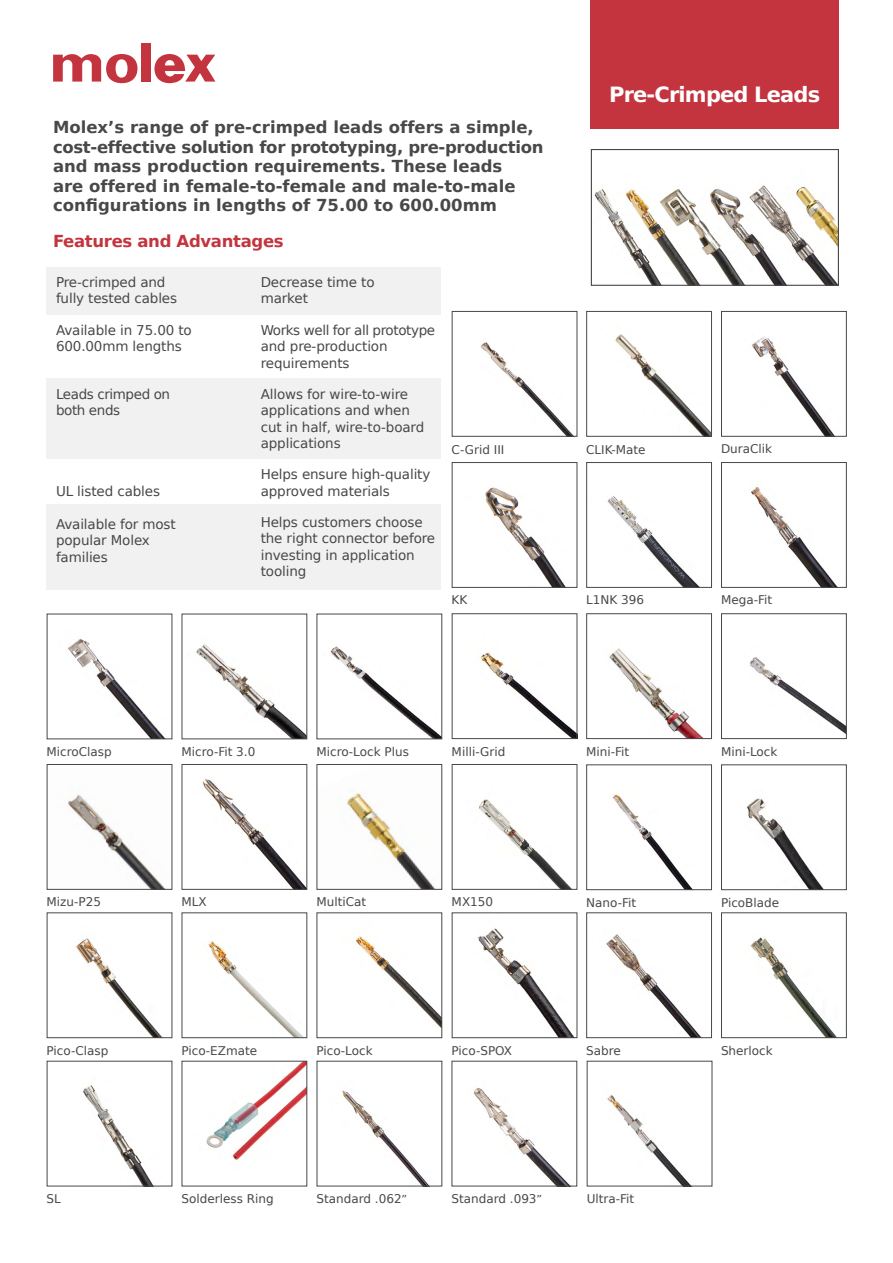
<style>
.page{position:relative;width:893px;height:1263px;background:#fff}
.page>*{position:absolute;margin:0;border:0;box-sizing:border-box;transform-origin:0 0}
.t1{font:700 21px "Bitstream Vera Sans";letter-spacing:-.04em;color:#fff}
.t2{font:700 16.5px/19.5px "Bitstream Vera Sans";color:#484848}
.t3{font:700 16.5px "Bitstream Vera Sans";letter-spacing:-.02em;color:#c3343e}
.t4{font:13.5px/16.5px "Bitstream Vera Sans";letter-spacing:-.01em;color:#484848}
.t5{font:13.5px/16.5px "Bitstream Vera Sans";letter-spacing:-.03em;color:#484848}
.t6{font:12px "Bitstream Vera Sans";color:#484848}
.s1{font-size:10.95px}
</style>
<div class="page">
<img style="left:594px;top:185px;width:243px;height:99px">
<div style="left:591px;top:149px;width:248px;height:137px;border:1px solid #484848"></div>
<img style="left:474px;top:1087px;width:95px;height:97px">
<div style="left:451px;top:1061px;width:126px;height:125px;border:1px solid #484848"></div>
<img style="left:607px;top:1095px;width:83px;height:89px">
<img style="left:355px;top:936px;width:85px;height:91px">
<div style="left:316px;top:912px;width:126px;height:126px;border:1px solid #484848"></div>
<img style="left:609px;top:648px;width:93px;height:89px">
<div style="left:586px;top:613px;width:126px;height:126px;border:1px solid #484848"></div>
<img style="left:480px;top:653px;width:95px;height:84px">
<div style="left:452px;top:613px;width:125px;height:126px;border:1px solid #484848"></div>
<img style="left:749px;top:657px;width:96px;height:77px">
<div style="left:721px;top:613px;width:126px;height:126px;border:1px solid #484848"></div>
<img style="left:478px;top:928px;width:96px;height:108px">
<img style="left:208px;top:941px;width:94px;height:95px">
<img style="left:76px;top:938px;width:85px;height:98px">
<img style="left:196px;top:644px;width:109px;height:93px">
<img style="left:330px;top:646px;width:110px;height:91px">
<img style="left:68px;top:638px;width:96px;height:99px">
<img style="left:202px;top:778px;width:103px;height:110px">
<div style="left:181px;top:764px;width:126px;height:126px;border:1px solid #484848"></div>
<img style="left:68px;top:794px;width:97px;height:94px">
<div style="left:47px;top:764px;width:125px;height:126px;border:1px solid #484848"></div>
<img style="left:347px;top:793px;width:88px;height:95px">
<div style="left:316px;top:764px;width:126px;height:126px;border:1px solid #484848"></div>
<img style="left:479px;top:799px;width:92px;height:89px">
<div style="left:452px;top:764px;width:125px;height:126px;border:1px solid #484848"></div>
<img style="left:747px;top:798px;width:76px;height:90px">
<div style="left:721px;top:764px;width:126px;height:126px;border:1px solid #484848"></div>
<img style="left:613px;top:794px;width:79px;height:94px">
<div style="left:586px;top:764px;width:126px;height:126px;border:1px solid #484848"></div>
<img style="left:607px;top:496px;width:92px;height:90px">
<div style="left:586px;top:462px;width:126px;height:126px;border:1px solid #484848"></div>
<img style="left:750px;top:487px;width:87px;height:99px">
<div style="left:721px;top:462px;width:126px;height:126px;border:1px solid #484848"></div>
<img style="left:485px;top:487px;width:80px;height:99px">
<div style="left:452px;top:462px;width:125px;height:126px;border:1px solid #484848"></div>
<img style="left:606px;top:934px;width:94px;height:102px">
<div style="left:586px;top:912px;width:126px;height:126px;border:1px solid #484848"></div>
<img style="left:750px;top:937px;width:86px;height:99px">
<div style="left:721px;top:912px;width:126px;height:126px;border:1px solid #484848"></div>
<img style="left:83px;top:1085px;width:70px;height:99px">
<img style="left:206px;top:1063px;width:99px;height:97px">
<img style="left:615px;top:334px;width:95px;height:101px">
<div style="left:586px;top:311px;width:126px;height:126px;border:1px solid #484848"></div>
<img style="left:752px;top:336px;width:82px;height:99px">
<div style="left:721px;top:311px;width:126px;height:126px;border:1px solid #484848"></div>
<img style="left:480px;top:342px;width:93px;height:93px">
<div style="left:452px;top:311px;width:125px;height:126px;border:1px solid #484848"></div>
<img style="left:342px;top:1090px;width:86px;height:94px">
<div style="left:141px;top:43px;width:10px;height:39px;background:#c3343e"></div>
<svg style="left:53px;top:54px;width:84px;height:29px"></svg>
<svg style="left:154px;top:54px;width:61px;height:29px"></svg>
<div style="left:46px;top:267px;width:395px;height:47px;background:#f1f1f1"></div>
<div style="left:46px;top:378px;width:395px;height:81px;background:#f1f1f1"></div>
<div style="left:46px;top:504px;width:395px;height:86px;background:#f1f1f1"></div>
<div style="left:591px;top:0;width:248px;height:128px;background:#c3343e"></div>
<p class="t2" style="left:53px;top:118px;width:492px">Molex’s range of pre-crimped leads offers a simple, cost-effective solution for prototyping, pre-production and mass production requirements. These leads<br>are offered in female-to-female and male-to-male configurations in lengths of 75.00 to 600.00mm</p>
<p class="t3" style="left:53px;top:231px;width:232px">Features and Advantages</p>
<h1 class="t1" style="left:609px;top:82px;width:213px">Pre-Crimped Leads</h1>
<p class="t4" style="left:56px;top:274px;width:123px">Pre-crimped and fully tested cables</p>
<p class="t4" style="left:56px;top:322px;width:137px">Available in 75.00 to<br>600.00mm lengths</p>
<p class="t5" style="left:56px;top:386px;width:116px">Leads crimped on both ends</p>
<p class="t4" style="left:56px;top:483px;width:106px">UL listed cables</p>
<p class="t4" style="left:56px;top:516px;width:121px">Available for most popular Molex families</p>
<p class="t4" style="left:261px;top:274px;width:115px">Decrease time to market</p>
<p class="t5" style="left:261px;top:322px;width:176px">Works well for all prototype and pre-production requirements</p>
<p class="t4" style="left:261px;top:386px;width:165px">Allows for wire-to-wire applications and when cut in half, wire-to-board applications</p>
<p class="t4" style="left:261px;top:466px;width:171px">Helps ensure high-quality approved materials</p>
<p class="t4" style="left:261px;top:514px;width:176px">Helps customers choose the right connector before investing in application tooling</p>
<p class="t6" style="left:452px;top:442px;width:54px">C-Grid III</p>
<p class="t6" style="left:586px;top:442px;width:61px">CLIK-Mate</p>
<p class="t6" style="left:721px;top:442px;width:53px">DuraClik</p>
<p class="t6" style="left:452px;top:593px;width:17px">KK</p>
<p class="t6" style="left:586px;top:593px;width:59px">L1NK 396</p>
<p class="t6" style="left:721px;top:593px;width:53px">Mega-Fit</p>
<p class="t6" style="left:47px;top:744px;width:67px">MicroClasp</p>
<p class="t6" style="left:181px;top:744px;width:75px">Micro-Fit 3.0</p>
<p class="t6" style="left:316px;top:745px;width:94px">Micro-Lock Plus</p>
<p class="t6" style="left:452px;top:744px;width:55px">Milli-Grid</p>
<p class="t6" style="left:586px;top:744px;width:45px">Mini-Fit</p>
<p class="t6" style="left:721px;top:744px;width:58px">Mini-Lock</p>
<p class="t6" style="left:47px;top:895px;width:56px">Mizu-P25</p>
<p class="t6" style="left:181px;top:895px;width:27px">MLX</p>
<p class="t6" style="left:316px;top:895px;width:51px">MultiCat</p>
<p class="t6" style="left:452px;top:895px;width:43px">MX150</p>
<p class="t6" style="left:586px;top:895px;width:51px">Nano-Fit</p>
<p class="t6" style="left:721px;top:895px;width:60px">PicoBlade</p>
<p class="t6" style="left:47px;top:1043px;width:63px">Pico-Clasp</p>
<p class="t6" style="left:181px;top:1043px;width:77px">Pico-EZmate</p>
<p class="t6" style="left:452px;top:1043px;width:62px">Pico-SPOX</p>
<p class="t6" style="left:316px;top:1043px;width:58px">Pico-Lock</p>
<p class="t6" style="left:586px;top:1043px;width:36px">Sabre</p>
<p class="t6" style="left:721px;top:1043px;width:53px">Sherlock</p>
<p class="t6" style="left:47px;top:1192px;width:16px">SL</p>
<p class="t6" style="left:181px;top:1192px;width:94px">Solderless Ring</p>
<p class="t6" style="left:316px;top:1192px;width:92px">Standard .062<span class="s1">”</span></p>
<p class="t6" style="left:451px;top:1192px;width:92px">Standard .093<span class="s1">”</span></p>
<p class="t6" style="left:587px;top:1192px;width:49px">Ultra-Fit</p>
</div>
